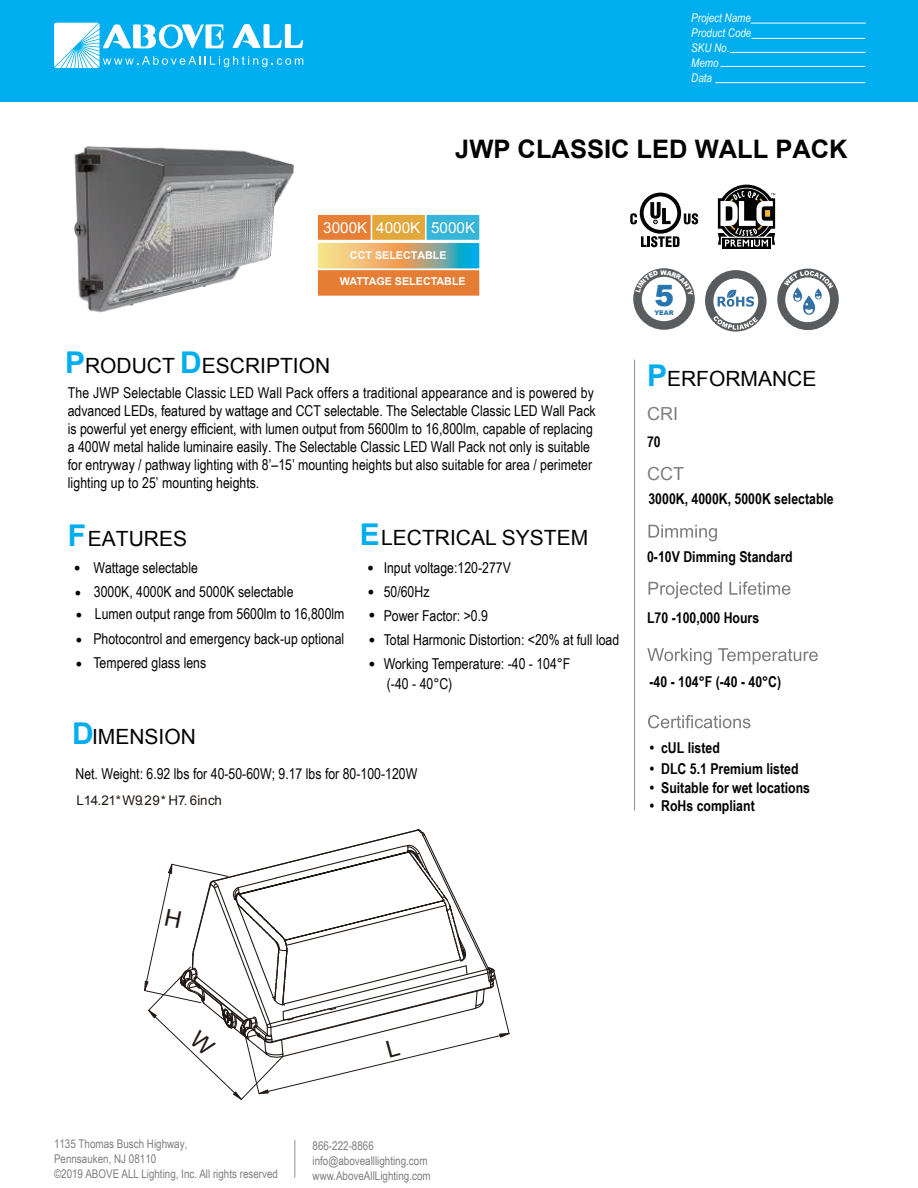
<style>
.page{position:relative;width:918px;height:1188px;background:#fff}
.page>*{position:absolute;margin:0;border:0;box-sizing:border-box;transform-origin:0 0}
.t1{font:900 29.4px "Arial";color:#2675ad}
.t2{font:700 25.5px "Arial";color:#030303}
.t3{font:21px "Arial";color:#030303}
.t4{font:18px "Minion Pro";color:#070304}
.t5{font:18px "Arial";color:#7e7c80}
.t6{font:15.3px "Arial";color:#fff}
.t7{font:15px/18px "Arial Narrow";color:#030303}
.t8{font:15px "Arial Narrow";color:#070304}
.t9{font:700 15px "Arial Narrow";color:#030303}
.t10{font:15px/24px "Arial Narrow";color:#040303}
.t11{font:13.35px "Arial";color:#211814}
.t12{font:12px/15px "Arial Narrow";color:#7e7c80}
.t13{font:italic 12px/15px "Arial Narrow";color:#fff}
.t14{font:700 10.8px "Arial";color:#fff}
.t15{font:900 6.45px "Arial";color:#2675ad}
.t16{font:900 6.45px "Arial";color:#fff}
.s1{font-weight:700;font-size:30px;color:#00aeef}
.s2{font-family:"Minion Pro";font-size:18px}
</style>
<div class="page">
<div style="left:0;top:0;width:918px;height:102px;background:#00aeef"></div>
<svg style="left:54px;top:23px;width:249px;height:45px"></svg>
<hr style="left:294px;top:1140px;width:1px;height:38px;background:#8e9097">
<hr style="left:751px;top:23px;width:115px;height:1px;background:#fff">
<hr style="left:752px;top:38px;width:113px;height:1px;background:#fff">
<hr style="left:730px;top:52px;width:136px;height:1px;background:#fff">
<hr style="left:721px;top:66px;width:144px;height:1px;background:#fff">
<hr style="left:715px;top:82px;width:150px;height:1px;background:#fff">
<hr style="left:634px;top:360px;width:1px;height:451px;background:#8e9097">
<svg style="left:649px;top:582px;width:141px;height:16px"></svg>
<svg style="left:647px;top:648px;width:171px;height:17px"></svg>
<svg style="left:648px;top:715px;width:102px;height:13px"></svg>
<svg style="left:649px;top:525px;width:68px;height:16px"></svg>
<div style="left:777px;top:269px;width:62px;height:61px;background:#585c5f;border-radius:50%"></div>
<div style="left:785px;top:277px;width:45px;height:45px;background:#fff;border-radius:50%"></div>
<svg style="left:784px;top:271px;width:49px;height:44px"></svg>
<div style="left:705px;top:270px;width:62px;height:62px;background:#585c5f;border-radius:50%"></div>
<div style="left:713px;top:278px;width:45px;height:45px;background:#fff;border-radius:50%"></div>
<svg style="left:714px;top:316px;width:44px;height:14px"></svg>
<svg style="left:718px;top:289px;width:36px;height:18px"></svg>
<div style="left:633px;top:268px;width:62px;height:62px;background:#5a5d60;border-radius:50%"></div>
<div style="left:642px;top:277px;width:44px;height:44px;background:#fff;border-radius:50%"></div>
<svg style="left:630px;top:193px;width:68px;height:54px"></svg>
<div style="left:318px;top:215px;width:53px;height:25px;background:#e77e35"></div>
<div style="left:372px;top:215px;width:53px;height:25px;background:#e2a83c"></div>
<div style="left:427px;top:215px;width:52px;height:25px;background:#35b5d8"></div>
<svg style="left:318px;top:243px;width:161px;height:25px;background:#b5b389"></svg>
<div style="left:318px;top:270px;width:161px;height:26px;background:#e57d34"></div>
<img style="left:75px;top:146px;width:219px;height:167px">
<div style="left:722px;top:238px;width:49px;height:10px;background:#030303"></div>
<svg style="left:718px;top:185px;width:57px;height:62px"></svg>
<svg style="left:635px;top:271px;width:23px;height:22px"></svg>
<svg style="left:667px;top:270px;width:26px;height:26px"></svg>
<svg style="left:144px;top:829px;width:366px;height:272px"></svg>
<p class="t13" style="left:691px;top:10px;width:62px">Project Name<br>Product Code<br>SKU No.<br>Memo<br>Data</p>
<h2 class="t2" style="left:455px;top:132px;width:394px">JWP CLASSIC LED WALL PACK</h2>
<p class="t6" style="left:323px;top:217px;width:153px">3000K 4000K 5000K</p>
<p class="t14" style="left:350px;top:248px;width:98px">CCT SELECTABLE</p>
<p class="t14" style="left:340px;top:274px;width:127px">WATTAGE SELECTABLE</p>
<h3 class="t3" style="left:65px;top:352px;width:267px"><span class="s1">P</span>RODUCT <span class="s1">D</span>ESCRIPTION</h3>
<p class="t7" style="left:68px;top:383px;width:529px">The JWP Selectable Classic LED Wall Pack offers a traditional appearance and is powered by advanced LEDs, featured by wattage and CCT selectable. The Selectable Classic LED Wall Pack is powerful yet energy efficient, with lumen output from 5600lm to 16,800lm, capable of replacing a 400W metal halide luminaire easily. The Selectable Classic LED Wall Pack not only is suitable for entryway / pathway lighting with 8’–15’ mounting heights but also suitable for area / perimeter lighting up to 25’ mounting heights.</p>
<h3 class="t3" style="left:68px;top:525px;width:121px"><span class="s1">F</span>EATURES</h3>
<h3 class="t3" style="left:360px;top:524px;width:230px"><span class="s1">E</span>LECTRICAL SYSTEM</h3>
<p class="t4" style="left:74px;top:554px;width:9px">•</p>
<p class="t4" style="left:74px;top:579px;width:9px">•</p>
<p class="t8" style="left:93px;top:557px;width:106px">Wattage selectable</p>
<p class="t4" style="left:367px;top:554px;width:9px">•</p>
<p class="t8" style="left:94px;top:580px;width:201px">3000K, 4000K and 5000K selectable</p>
<p class="t4" style="left:367px;top:578px;width:9px">•</p>
<p class="t8" style="left:75px;top:603px;width:271px"><span class="s2">•</span> Lumen output range from 5600lm to 16,800lm</p>
<p class="t4" style="left:369px;top:601px;width:9px">•</p>
<p class="t8" style="left:75px;top:628px;width:270px"><span class="s2">•</span> Photocontrol and emergency back-up optional</p>
<p class="t4" style="left:369px;top:626px;width:9px">•</p>
<p class="t8" style="left:75px;top:652px;width:132px"><span class="s2">•</span> Tempered glass lens</p>
<p class="t4" style="left:369px;top:650px;width:9px">•</p>
<p class="t10" style="left:384px;top:555px;width:237px">Input voltage:120-277V<br>50/60Hz<br>Power Factor: &gt;0.9<br>Total Harmonic Distortion: &lt;20% at full load<br>Working Temperature: -40 - 104°F</p>
<p class="t10" style="left:387px;top:671px;width:67px">(-40 - 40°C)</p>
<h3 class="t3" style="left:72px;top:723px;width:125px"><span class="s1">D</span>IMENSION</h3>
<p class="t8" style="left:75px;top:763px;width:343px">Net. Weight: 6.92 lbs for 40-50-60W; 9.17 lbs for 80-100-120W</p>
<p class="t11" style="left:76px;top:791px;width:147px">L14.21*W9.29* H7. 6inch</p>
<p class="t16" style="left:660px;top:268px;width:8px">W</p>
<h1 class="t1" style="left:654px;top:274px;width:21px">5</h1>
<p class="t15" style="left:654px;top:308px;width:21px">YEAR</p>
<h3 class="t3" style="left:647px;top:365px;width:171px"><span class="s1">P</span>ERFORMANCE</h3>
<p class="t5" style="left:647px;top:402px;width:32px">CRI</p>
<p class="t9" style="left:647px;top:431px;width:15px">70</p>
<p class="t5" style="left:647px;top:462px;width:38px">CCT</p>
<p class="t9" style="left:648px;top:487px;width:187px">3000K, 4000K, 5000K selectable</p>
<p class="t9" style="left:647px;top:545px;width:147px">0-10V Dimming Standard</p>
<p class="t9" style="left:647px;top:607px;width:114px">L70 -100,000 Hours</p>
<p class="t9" style="left:650px;top:670px;width:133px">-40 - 104°F (-40 - 40°C)</p>
<p class="t9" style="left:650px;top:736px;width:71px">• cUL listed</p>
<p class="t9" style="left:650px;top:777px;width:162px">• Suitable for wet locations</p>
<p class="t9" style="left:650px;top:757px;width:150px">• DLC 5.1 Premium listed</p>
<p class="t9" style="left:650px;top:795px;width:106px">• RoHs compliant</p>
<p class="t12" style="left:54px;top:1136px;width:135px;line-height:14.4px">1135 Thomas Busch Highway,<br>Pennsauken, NJ 08110</p>
<p class="t12" style="left:54px;top:1166px;width:226px">©2019 ABOVE ALL Lighting, Inc. All rights reserved</p>
<p class="t12" style="left:313px;top:1137px;width:120px">866-222-8866 info@abovealllighting.com www.AboveAllLighting.com</p>
</div>
